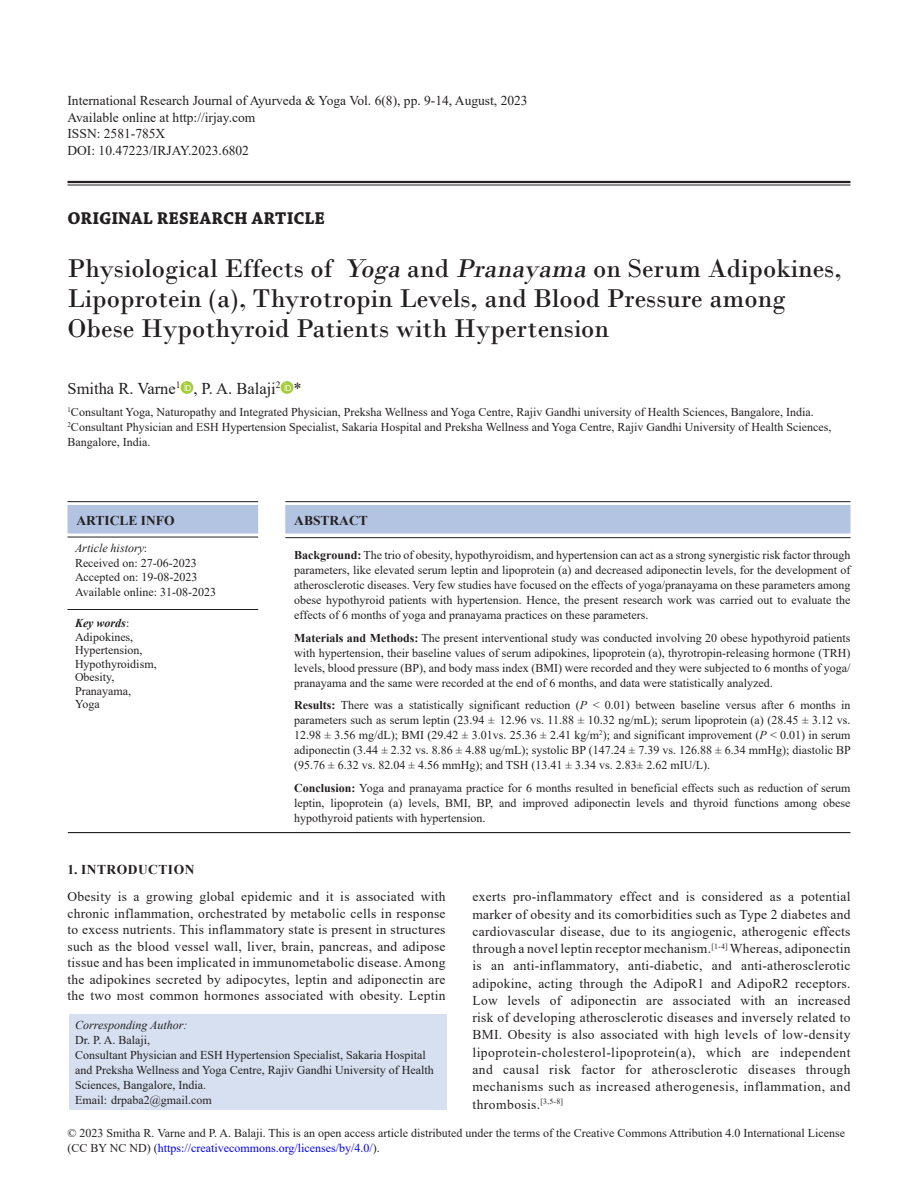
<style>
.page{position:relative;width:918px;height:1188px;background:#fff}
.page>*{position:absolute;margin:0;border:0;box-sizing:border-box;transform-origin:0 0}
.AT{font:27px/30px "Bodoni";color:#231f20}
.AH{font:700 18px "Chaparral Pro";letter-spacing:.005em;color:#231f20}
.AU{font:16.5px "Times New Roman";color:#231f20}
.TX{font:13.5px/17.2px "Times New Roman";letter-spacing:.02em;color:#231f20;text-align:justify}
.Jou_Ins{font:13.5px "Times New Roman";color:#231f20}
.Article_info{font:700 13.5px "Times New Roman";letter-spacing:.035em;color:#231f20}
.Article_info-2{font:700 13.5px "Times New Roman";color:#231f20}
.ABSH{font:700 13.5px "Times New Roman";color:#231f20}
.ABS{font:12px/15px "Times New Roman";color:#231f20;text-align:justify}
.AFF{font:12px/15px "Times New Roman";color:#231f20}
.ADD{font:12px/15px "Times New Roman";color:#231f20}
.HIS{font:12px/14.4px "Times New Roman";color:#231f20}
.KWD{font:12px/13.5px "Times New Roman";color:#231f20}
.s1{font-style:italic}
.s2{font-weight:700;font-style:italic}
.s3{font-weight:700}
.s4{color:#00f}
</style>
<div class="page">
<hr style="left:68px;top:181px;width:782px;height:2px;background:#231f20">
<hr style="left:68px;top:185px;width:782px;height:1px;background:#231f20">
<svg style="left:181px;top:381px;width:12px;height:13px"></svg>
<svg style="left:185px;top:383px;width:6px;height:8px"></svg>
<svg style="left:281px;top:381px;width:12px;height:13px"></svg>
<svg style="left:285px;top:383px;width:6px;height:8px"></svg>
<hr style="left:285px;top:501px;width:565px;height:1px;background:#231f20">
<div style="left:285px;top:505px;width:565px;height:29px;background:#b3c4e2"></div>
<hr style="left:285px;top:537px;width:565px;height:1px;background:#231f20">
<hr style="left:68px;top:832px;width:782px;height:1px;background:#231f20">
<div style="left:69px;top:1015px;width:378px;height:95px;background:#d6e0f0"></div>
<hr style="left:68px;top:501px;width:190px;height:1px;background:#231f20">
<div style="left:68px;top:505px;width:190px;height:29px;background:#b3c4e2"></div>
<hr style="left:68px;top:537px;width:190px;height:1px;background:#231f20">
<hr style="left:68px;top:609px;width:190px;height:1px;background:#231f20">
<p class="Jou_Ins" style="left:68px;top:91px;width:462px">International Research Journal of Ayurveda &amp; Yoga Vol. 6(8), pp. 9-14, August, 2023</p>
<p class="Jou_Ins" style="left:68px;top:108px;width:189px">Available online at http://irjay.com</p>
<p class="Jou_Ins" style="left:68px;top:124px;width:99px">ISSN: 2581-785X</p>
<p class="Jou_Ins" style="left:68px;top:141px;width:183px">DOI: 10.47223/IRJAY.2023.6802</p>
<p class="AH" style="left:68px;top:208px;width:259px">ORIGINAL RESEARCH ARTICLE</p>
<p class="AT" style="left:68px;top:253px;width:776px">Physiological Effects of <span class="s1">Yoga</span> and <span class="s1">Pranayama</span> on Serum Adipokines,<br>Lipoprotein (a), Thyrotropin Levels, and Blood Pressure among<br>Obese Hypothyroid Patients with Hypertension</p>
<p class="AU" style="left:68px;top:377px;width:236px">Smitha R. Varne<sup>1</sup> , P. A. Balaji<sup>2</sup> *</p>
<p class="AFF" style="left:68px;top:404px;width:765px"><sup>1</sup>Consultant Yoga, Naturopathy and Integrated Physician, Preksha Wellness and Yoga Centre, Rajiv Gandhi university of Health Sciences, Bangalore, India.<br><sup>2</sup>Consultant Physician and ESH Hypertension Specialist, Sakaria Hospital and Preksha Wellness and Yoga Centre, Rajiv Gandhi University of Health Sciences,<br>Bangalore, India.</p>
<p class="Article_info-2" style="left:76px;top:510px;width:100px">ARTICLE INFO</p>
<p class="HIS" style="left:75px;top:541px;width:143px"><span class="s1">Article history</span>:<br>Received on: 27-06-2023<br>Accepted on: 19-08-2023<br>Available online: 31-08-2023</p>
<p class="KWD" style="left:75px;top:616px;width:83px"><span class="s2">Key words</span>:<br>Adipokines,<br>Hypertension,<br>Hypothyroidism,<br>Obesity,<br>Pranayama,<br>Yoga</p>
<p class="ABSH" style="left:294px;top:510px;width:75px">ABSTRACT</p>
<p class="ABS" style="left:294px;top:547px;width:558px"><span class="s3">Background:</span> The trio of obesity, hypothyroidism, and hypertension can act as a strong synergistic risk factor through parameters, like elevated serum leptin and lipoprotein (a) and decreased adiponectin levels, for the development of atherosclerotic diseases. Very few studies have focused on the effects of yoga/pranayama on these parameters among obese hypothyroid patients with hypertension. Hence, the present research work was carried out to evaluate the effects of 6 months of yoga and pranayama practices on these parameters.</p>
<p class="ABS" style="left:294px;top:630px;width:558px"><span class="s3">Materials and Methods:</span> The present interventional study was conducted involving 20 obese hypothyroid patients with hypertension, their baseline values of serum adipokines, lipoprotein (a), thyrotropin-releasing hormone (TRH) levels, blood pressure (BP), and body mass index (BMI) were recorded and they were subjected to 6 months of yoga/ pranayama and the same were recorded at the end of 6 months, and data were statistically analyzed.</p>
<p class="ABS" style="left:294px;top:697px;width:558px"><span class="s3">Results:</span> There was a statistically significant reduction (<span class="s1">P</span> &lt; 0.01) between baseline versus after 6 months in parameters such as serum leptin (23.94 ± 12.96 vs. 11.88 ± 10.32 ng/mL); serum lipoprotein (a) (28.45 ± 3.12 vs.<br>12.98 ± 3.56 mg/dL); BMI (29.42 ± 3.01vs. 25.36 ± 2.41 kg/m<sup>2</sup>); and significant improvement (<span class="s1">P</span> &lt; 0.01) in serum adiponectin (3.44 ± 2.32 vs. 8.86 ± 4.88 ug/mL); systolic BP (147.24 ± 7.39 vs. 126.88 ± 6.34 mmHg); diastolic BP (95.76 ± 6.32 vs. 82.04 ± 4.56 mmHg); and TSH (13.41 ± 3.34 vs. 2.83± 2.62 mIU/L).</p>
<p class="ABS" style="left:294px;top:780px;width:558px"><span class="s3">Conclusion:</span> Yoga and pranayama practice for 6 months resulted in beneficial effects such as reduction of serum leptin, lipoprotein (a) levels, BMI, BP, and improved adiponectin levels and thyroid functions among obese hypothyroid patients with hypertension.</p>
<h1 class="Article_info" style="left:68px;top:860px;width:128px">1. INTRODUCTION</h1>
<p class="TX" style="left:68px;top:888px;width:380px;line-height:16.5px">Obesity is a growing global epidemic and it is associated with chronic inflammation, orchestrated by metabolic cells in response to excess nutrients. This inflammatory state is present in structures such as the blood vessel wall, liver, brain, pancreas, and adipose tissue and has been implicated in immunometabolic disease. Among the adipokines secreted by adipocytes, leptin and adiponectin are the two most common hormones associated with obesity. Leptin</p>
<p class="ADD" style="left:75px;top:1017px;width:360px"><span class="s1">Corresponding Author:<br></span>Dr. P. A. Balaji,<br>Consultant Physician and ESH Hypertension Specialist, Sakaria Hospital and Preksha Wellness and Yoga Centre, Rajiv Gandhi University of Health Sciences, Bangalore, India.<br>Email: drpaba2@gmail.com</p>
<p class="TX" style="left:472px;top:888px;width:380px">exerts pro-inflammatory effect and is considered as a potential marker of obesity and its comorbidities such as Type 2 diabetes and cardiovascular disease, due to its angiogenic, atherogenic effects through a novel leptin receptor mechanism.<sup>[1-4]</sup> Whereas, adiponectin is an anti-inflammatory, anti-diabetic, and anti-atherosclerotic adipokine, acting through the AdipoR1 and AdipoR2 receptors.<br>Low levels of adiponectin are associated with an increased risk of developing atherosclerotic diseases and inversely related to BMI. Obesity is also associated with high levels of low-density lipoprotein-cholesterol-lipoprotein(a), which are independent and causal risk factor for atherosclerotic diseases through mechanisms such as increased atherogenesis, inflammation, and thrombosis.<sup>[3,5-8]</sup></p>
<p class="ABS" style="left:68px;top:1125px;width:779px">© 2023 Smitha R. Varne and P. A. Balaji. This is an open access article distributed under the terms of the Creative Commons Attribution 4.0 International License (CC BY NC ND) (<span class="s4">https://creativecommons.org/licenses/by/4.0/</span>).</p>
</div>
